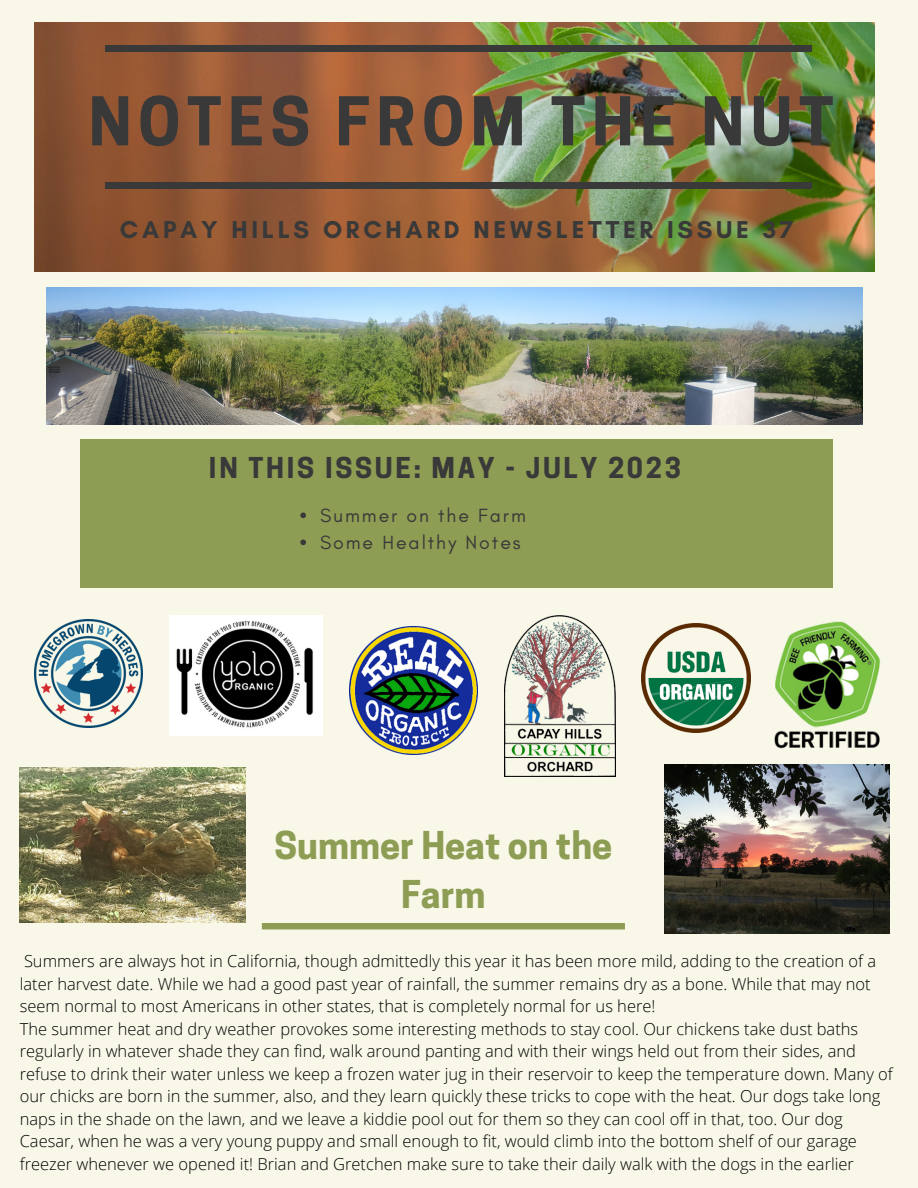
<style>
.page{position:relative;width:918px;height:1188px;background:#f8f7e8}
.page>*{position:absolute;margin:0;border:0;box-sizing:border-box;transform-origin:0 0}
.t1{font:700 63px "Cooper Hewitt";letter-spacing:.1em;color:#393939}
.t2{font:700 36px/49.5px "Cooper Hewitt";color:#8e9d54;text-align:center}
.t3{font:700 27px "Cooper Hewitt";letter-spacing:.1em;color:#393939}
.t4{font:700 24.9px "Glacial Indifference";letter-spacing:.15em;color:#393939}
.t5{font:19.5px "Glacial Indifference";letter-spacing:.1em;color:#393939}
.t6{font:300 16.5px/22.5px "Open Sans";color:#000}
</style>
<div class="page">
<img style="left:35px;top:22px;width:839px;height:250px">
<div style="left:106px;top:46px;width:706px;height:6px;background:#393939"></div>
<div style="left:105px;top:183px;width:706px;height:5px;background:#393939"></div>
<div style="left:80px;top:439px;width:753px;height:149px;background:#8e9d54"></div>
<img style="left:504px;top:615px;width:112px;height:161px">
<img style="left:170px;top:615px;width:153px;height:121px">
<img style="left:34px;top:620px;width:108px;height:108px">
<img style="left:641px;top:624px;width:110px;height:109px">
<div style="left:262px;top:923px;width:363px;height:6px;background:#8e9d54"></div>
<img style="left:774px;top:621px;width:107px;height:128px">
<img style="left:350px;top:626px;width:128px;height:128px">
<img style="left:47px;top:287px;width:815px;height:138px">
<img style="left:665px;top:765px;width:225px;height:168px">
<svg style="left:300px;top:513px;width:6px;height:5px"></svg>
<svg style="left:300px;top:540px;width:6px;height:5px"></svg>
<img style="left:20px;top:767px;width:226px;height:156px">
<p class="t1" style="left:89px;top:98px;width:747px">NOTES FROM THE NUT</p>
<p class="t4" style="left:120px;top:214px;width:675px">CAPAY HILLS ORCHARD NEWSLETTER ISSUE 37</p>
<p class="t3" style="left:209px;top:458px;width:473px">IN THIS ISSUE: MAY - JULY 2023</p>
<p class="t5" style="left:320px;top:503px;width:207px">Summer on the Farm</p>
<p class="t5" style="left:320px;top:530px;width:202px">Some Healthy Notes</p>
<p class="t2" style="left:275px;top:825px;width:339px">Summer Heat on the<br>Farm</p>
<p class="t6" style="left:20px;top:950px;width:858px">Summers are always hot in California, though admittedly this year it has been more mild, adding to the creation of a later harvest date. While we had a good past year of rainfall, the summer remains dry as a bone. While that may not seem normal to most Americans in other states, that is completely normal for us here!</p>
<p class="t6" style="left:20px;top:1017px;width:875px">The summer heat and dry weather provokes some interesting methods to stay cool. Our chickens take dust baths regularly in whatever shade they can find, walk around panting and with their wings held out from their sides, and refuse to drink their water unless we keep a frozen water jug in their reservoir to keep the temperature down. Many of our chicks are born in the summer, also, and they learn quickly these tricks to cope with the heat. Our dogs take long naps in the shade on the lawn, and we leave a kiddie pool out for them so they can cool off in that, too. Our dog Caesar, when he was a very young puppy and small enough to fit, would climb into the bottom shelf of our garage freezer whenever we opened it! Brian and Gretchen make sure to take their daily walk with the dogs in the earlier</p>
</div>
